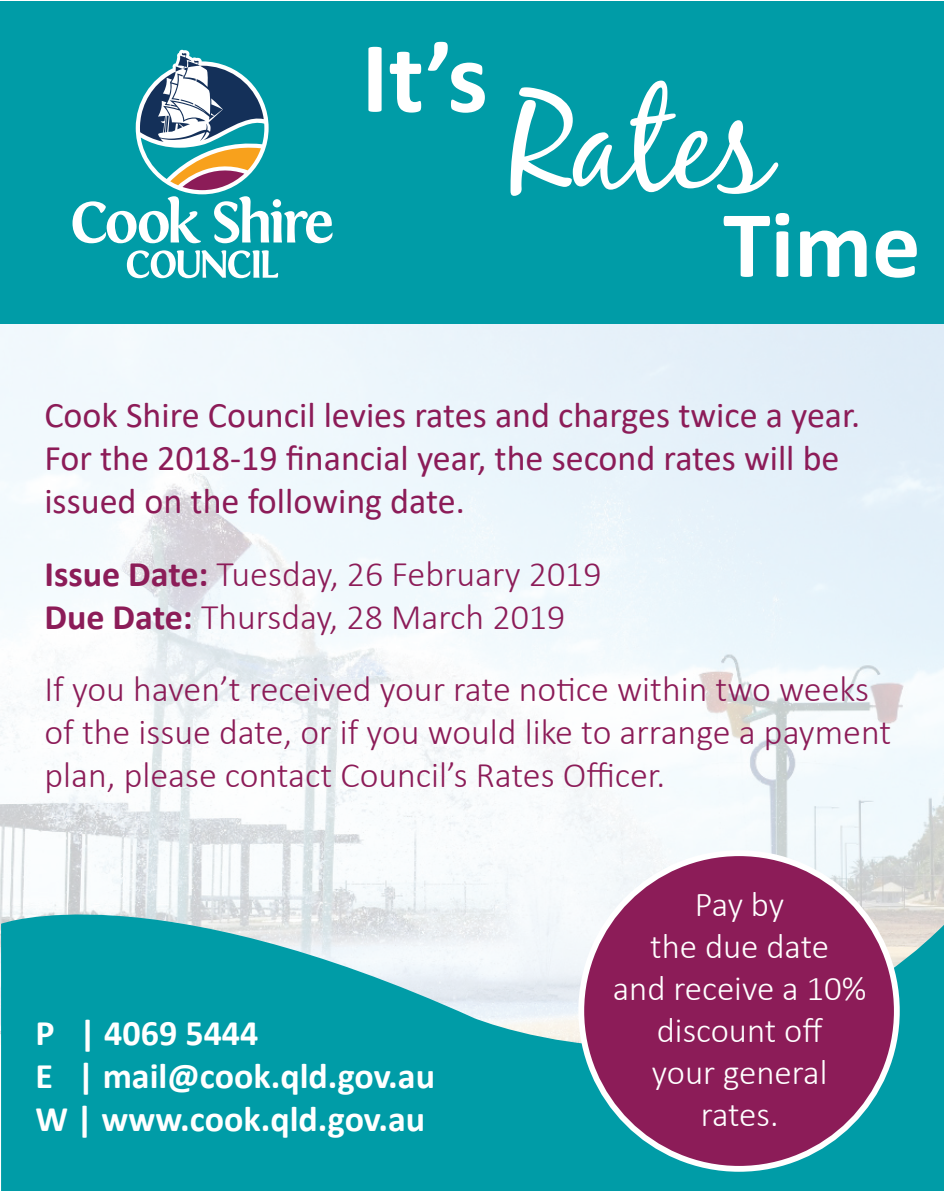
<style>
.page{position:relative;width:944px;height:1191px;background:#fff}
.page>*{position:absolute;margin:0;border:0;box-sizing:border-box;transform-origin:0 0}
.t1{font:138px "Black Jack";color:#fff}
.t2{font:700 102px "Calibri";color:#fff}
.t3{font:700 96px "Calibri";color:#fff}
.t4{font:300 36px/43.2px "Calibri";color:#8c1c58}
.t5{font:36px/43.2px "Calibri";color:#8c1c58}
.t6{font:700 36px/43.2px "Calibri";color:#fff}
.t7{font:300 34.8px/42px "Calibri";color:#fff;text-align:center}
.s1{font-weight:700}
</style>
<div class="page">
<img style="left:0;top:323px;width:944px;height:711px">
<svg style="left:1px;top:870px;width:943px;height:321px;background:#44b4bc"></svg>
<div style="left:0;top:1px;width:944px;height:322px;background:#009ca7"></div>
<svg style="left:73px;top:50px;width:260px;height:193px"></svg>
<svg style="left:127px;top:250px;width:151px;height:28px"></svg>
<div style="left:581px;top:853px;width:316px;height:315px;background:#8c1c58;border-radius:50%"></div>
<h2 class="t2" style="left:361px;top:6px;width:128px">It’s</h2>
<h1 class="t1" style="left:510px;top:58px;width:262px">Rates</h1>
<h3 class="t3" style="left:723px;top:177px;width:199px">Time</h3>
<p class="t5" style="left:44px;top:392px;width:817px">Cook Shire Council levies rates and charges twice a year.<br>For the 2018-19 financial year, the second rates will be issued on the following date.</p>
<p class="t4" style="left:44px;top:551px;width:559px"><span class="s1">Issue Date:</span> Tuesday, 26 February 2019<br><span class="s1">Due Date:</span> Thursday, 28 March 2019</p>
<p class="t4" style="left:44px;top:667px;width:848px">If you haven’t received your rate notice within two weeks of the issue date, or if you would like to arrange a payment plan, please contact Council’s Rates Officer.</p>
<p class="t6" style="left:36px;top:1010px;width:401px">P | 4069 5444<br>E | mail@cook.qld.gov.au<br>W | www.cook.qld.gov.au</p>
<p class="t7" style="left:613px;top:883px;width:255px">Pay by<br>the due date<br>and receive a 10% discount off<br>your general rates.</p>
</div>
